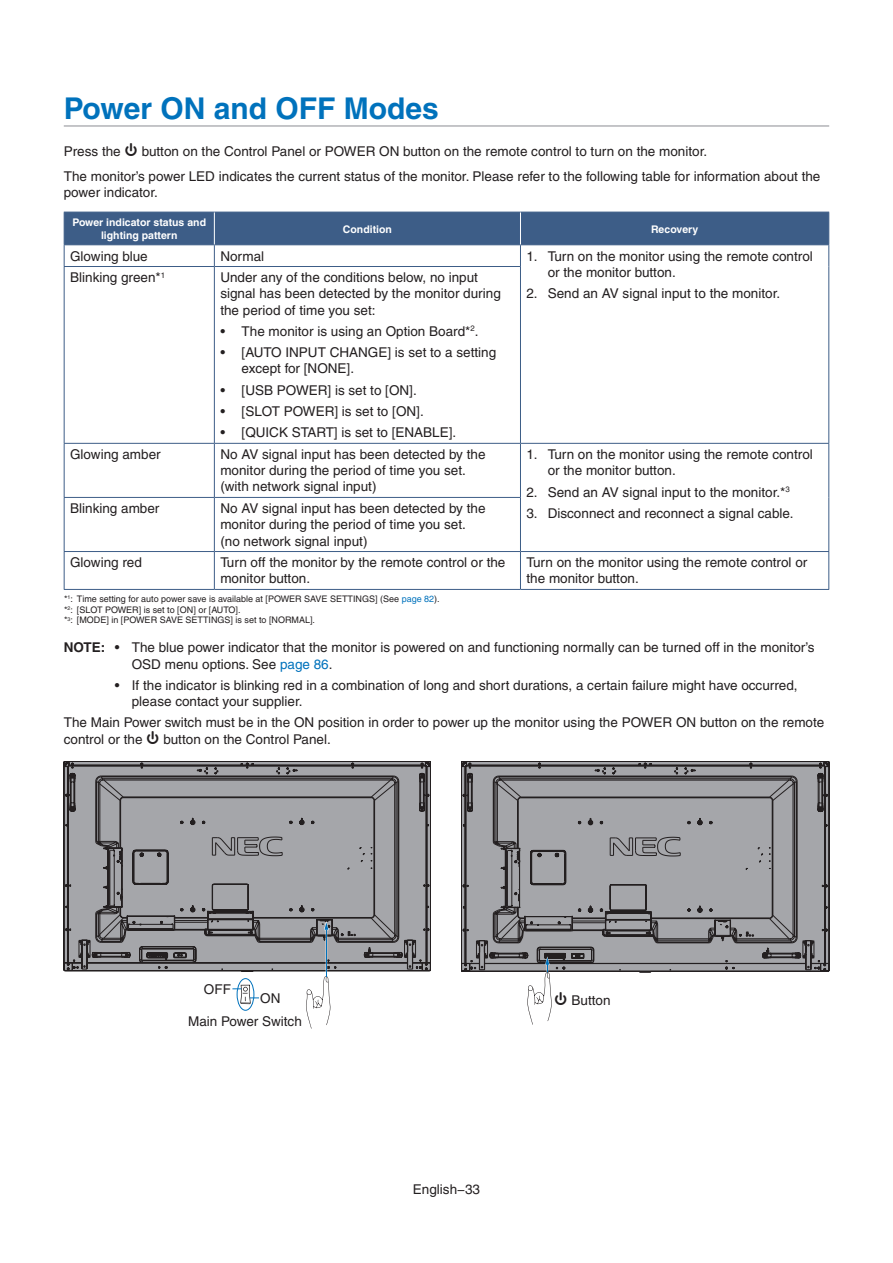
<style>
.page{position:relative;width:893px;height:1263px;background:#fff}
.page>*{position:absolute;margin:0;border:0;box-sizing:border-box;transform-origin:0 0}
.Head_1__top{font:700 30px "Helvetica";color:#0072bc}
.Body{font:13.5px/16.2px "Helvetica";color:#231f20}
._9pt_Body{font:13.5px/16.2px "Helvetica";color:#231f20}
.t1{font:700 13.5px "Helvetica";color:#231f20}
.Table_Head{font:700 10.5px/12.6px "Helvetica";color:#fff;text-align:center}
._6pt_Footnote{font:9px "Helvetica";color:#231f20}
.s1{color:#0072bc}
</style>
<div class="page">
<hr style="left:64px;top:125px;width:765px;height:2px;background:#b2b3b7">
<svg style="left:64px;top:213px;width:765px;height:53px"></svg>
<hr style="left:64px;top:266px;width:150px;height:1px;background:#3d5d87">
<hr style="left:64px;top:267px;width:1px;height:176px;background:#3d5d87">
<hr style="left:214px;top:266px;width:307px;height:1px;background:#3d5d87">
<hr style="left:214px;top:267px;width:1px;height:176px;background:#3d5d87">
<hr style="left:520px;top:267px;width:1px;height:176px;background:#3d5d87">
<hr style="left:828px;top:266px;width:1px;height:177px;background:#3d5d87">
<hr style="left:64px;top:443px;width:150px;height:1px;background:#3d5d87">
<hr style="left:64px;top:444px;width:1px;height:53px;background:#3d5d87">
<hr style="left:214px;top:443px;width:306px;height:1px;background:#3d5d87">
<hr style="left:214px;top:444px;width:1px;height:53px;background:#3d5d87">
<hr style="left:520px;top:443px;width:309px;height:1px;background:#3d5d87">
<hr style="left:520px;top:444px;width:1px;height:53px;background:#3d5d87">
<hr style="left:828px;top:444px;width:1px;height:53px;background:#3d5d87">
<hr style="left:64px;top:497px;width:150px;height:1px;background:#3d5d87">
<hr style="left:64px;top:498px;width:1px;height:53px;background:#3d5d87">
<hr style="left:214px;top:497px;width:307px;height:1px;background:#3d5d87">
<hr style="left:214px;top:498px;width:1px;height:53px;background:#3d5d87">
<hr style="left:520px;top:498px;width:1px;height:53px;background:#3d5d87">
<hr style="left:828px;top:497px;width:1px;height:54px;background:#3d5d87">
<hr style="left:64px;top:551px;width:150px;height:1px;background:#3d5d87">
<hr style="left:64px;top:552px;width:1px;height:37px;background:#3d5d87">
<hr style="left:214px;top:551px;width:306px;height:1px;background:#3d5d87">
<hr style="left:214px;top:552px;width:1px;height:37px;background:#3d5d87">
<hr style="left:520px;top:551px;width:309px;height:1px;background:#3d5d87">
<hr style="left:520px;top:552px;width:1px;height:37px;background:#3d5d87">
<hr style="left:828px;top:552px;width:1px;height:37px;background:#3d5d87">
<hr style="left:64px;top:589px;width:150px;height:1px;background:#3d5d87">
<hr style="left:214px;top:589px;width:306px;height:1px;background:#3d5d87">
<hr style="left:520px;top:589px;width:309px;height:1px;background:#3d5d87">
<hr style="left:64px;top:212px;width:150px;height:1px;background:#3d5d87">
<hr style="left:64px;top:212px;width:1px;height:32px;background:#3d5d87">
<hr style="left:520px;top:212px;width:309px;height:1px;background:#3d5d87">
<hr style="left:828px;top:212px;width:1px;height:32px;background:#3d5d87">
<hr style="left:64px;top:244px;width:150px;height:1px;background:#3d5d87">
<hr style="left:520px;top:244px;width:309px;height:1px;background:#3d5d87">
<hr style="left:214px;top:212px;width:306px;height:1px;background:#3d5d87">
<hr style="left:214px;top:244px;width:306px;height:1px;background:#3d5d87">
<hr style="left:214px;top:212px;width:1px;height:32px;background:#fff">
<hr style="left:520px;top:212px;width:1px;height:32px;background:#fff">
<div style="left:70px;top:218px;width:138px;height:23px;background:#3d5d87"></div>
<div style="left:220px;top:224px;width:294px;height:11px;background:#3d5d87"></div>
<div style="left:526px;top:224px;width:297px;height:11px;background:#3d5d87"></div>
<svg style="left:64px;top:761px;width:367px;height:210px;background:#8f8f93"></svg>
<svg style="left:306px;top:976px;width:25px;height:53px"></svg>
<hr style="left:326px;top:930px;width:1px;height:46px;background:#0072bc">
<svg style="left:324px;top:921px;width:5px;height:9px"></svg>
<svg style="left:646px;top:761px;width:183px;height:211px;background:#929296"></svg>
<svg style="left:461px;top:761px;width:185px;height:264px"></svg>
<div style="left:237px;top:978px;width:17px;height:33px;border:1px solid #0072bc;border-radius:50%"></div>
<svg style="left:232px;top:985px;width:27px;height:19px"></svg>
<p class="Head_1__top" style="left:64px;top:90px;width:377px">Power ON and OFF Modes</p>
<p class="Body" style="left:64px;top:143px;width:645px">Press the ⏻ button on the Control Panel or POWER ON button on the remote control to turn on the monitor.</p>
<p class="Body" style="left:64px;top:168px;width:758px">The monitor’s power LED indicates the current status of the monitor. Please refer to the following table for information about the power indicator.</p>
<p class="Table_Head" style="left:72px;top:216px;width:135px">Power indicator status and lighting pattern</p>
<p class="Table_Head" style="left:343px;top:222px;width:50px">Condition</p>
<p class="Table_Head" style="left:651px;top:222px;width:49px">Recovery</p>
<p class="_9pt_Body" style="left:70px;top:248px;width:79px">Glowing blue</p>
<p class="_9pt_Body" style="left:220px;top:248px;width:45px">Normal</p>
<p class="Body" style="left:548px;top:248px;width:267px;text-indent:-21px">1. Turn on the monitor using the remote control or the monitor button.</p>
<p class="Body" style="left:526px;top:285px;width:255px">2. Send an AV signal input to the monitor.</p>
<p class="_9pt_Body" style="left:70px;top:269px;width:97px">Blinking green*<sup>1</sup></p>
<p class="_9pt_Body" style="left:220px;top:269px;width:282px">Under any of the conditions below, no input signal has been detected by the monitor during the period of time you set:</p>
<p class="Body" style="left:220px;top:323px;width:260px">• The monitor is using an Option Board*<sup>2</sup>.</p>
<p class="Body" style="left:242px;top:344px;width:256px;text-indent:-21px">• [AUTO INPUT CHANGE] is set to a setting except for [NONE].</p>
<p class="Body" style="left:220px;top:382px;width:198px">• [USB POWER] is set to [ON].</p>
<p class="Body" style="left:220px;top:403px;width:205px">• [SLOT POWER] is set to [ON].</p>
<p class="Body" style="left:220px;top:424px;width:237px">• [QUICK START] is set to [ENABLE].</p>
<p class="_9pt_Body" style="left:70px;top:446px;width:92px">Glowing amber</p>
<p class="_9pt_Body" style="left:220px;top:446px;width:267px">No AV signal input has been detected by the monitor during the period of time you set. (with network signal input)</p>
<p class="Body" style="left:548px;top:446px;width:267px;text-indent:-21px">1. Turn on the monitor using the remote control or the monitor button.</p>
<p class="Body" style="left:526px;top:484px;width:265px">2. Send an AV signal input to the monitor.*<sup>3</sup></p>
<p class="Body" style="left:526px;top:505px;width:268px">3. Disconnect and reconnect a signal cable.</p>
<p class="_9pt_Body" style="left:70px;top:500px;width:91px">Blinking amber</p>
<p class="_9pt_Body" style="left:220px;top:500px;width:267px">No AV signal input has been detected by the monitor during the period of time you set. (no network signal input)</p>
<p class="_9pt_Body" style="left:70px;top:554px;width:73px">Glowing red</p>
<p class="_9pt_Body" style="left:220px;top:554px;width:287px">Turn off the monitor by the remote control or the monitor button.</p>
<p class="_9pt_Body" style="left:526px;top:554px;width:282px">Turn on the monitor using the remote control or the monitor button.</p>
<p class="_6pt_Footnote" style="left:64px;top:593px;width:377px">*<sup>1</sup>: Time setting for auto power save is available at [POWER SAVE SETTINGS] (See <span class="s1">page 82</span>).</p>
<p class="_6pt_Footnote" style="left:64px;top:604px;width:178px">*<sup>2</sup>: [SLOT POWER] is set to [ON] or [AUTO].</p>
<p class="_6pt_Footnote" style="left:64px;top:615px;width:252px">*<sup>3</sup>: [MODE] in [POWER SAVE SETTINGS] is set to [NORMAL].</p>
<p class="t1" style="left:64px;top:639px;width:7px">NOTE:</p>
<p class="Body" style="left:132px;top:640px;width:684px;text-indent:-17px">• The blue power indicator that the monitor is powered on and functioning normally can be turned off in the monitor’s<br>OSD menu options. See <span class="s1">page 86</span>.</p>
<p class="Body" style="left:132px;top:677px;width:667px;text-indent:-17px">• If the indicator is blinking red in a combination of long and short durations, a certain failure might have occurred, please contact your supplier.</p>
<p class="Body" style="left:64px;top:715px;width:762px">The Main Power switch must be in the ON position in order to power up the monitor using the POWER ON button on the remote control or the ⏻ button on the Control Panel.</p>
<p class="_9pt_Body" style="left:204px;top:981px;width:28px">OFF</p>
<p class="_9pt_Body" style="left:260px;top:990px;width:22px">ON</p>
<p class="_9pt_Body" style="left:188px;top:1013px;width:115px">Main Power Switch</p>
<p class="Body" style="left:413px;top:1181px;width:69px">English−33</p>
<p class="_9pt_Body" style="left:554px;top:992px;width:58px">⏻ Button</p>
</div>
